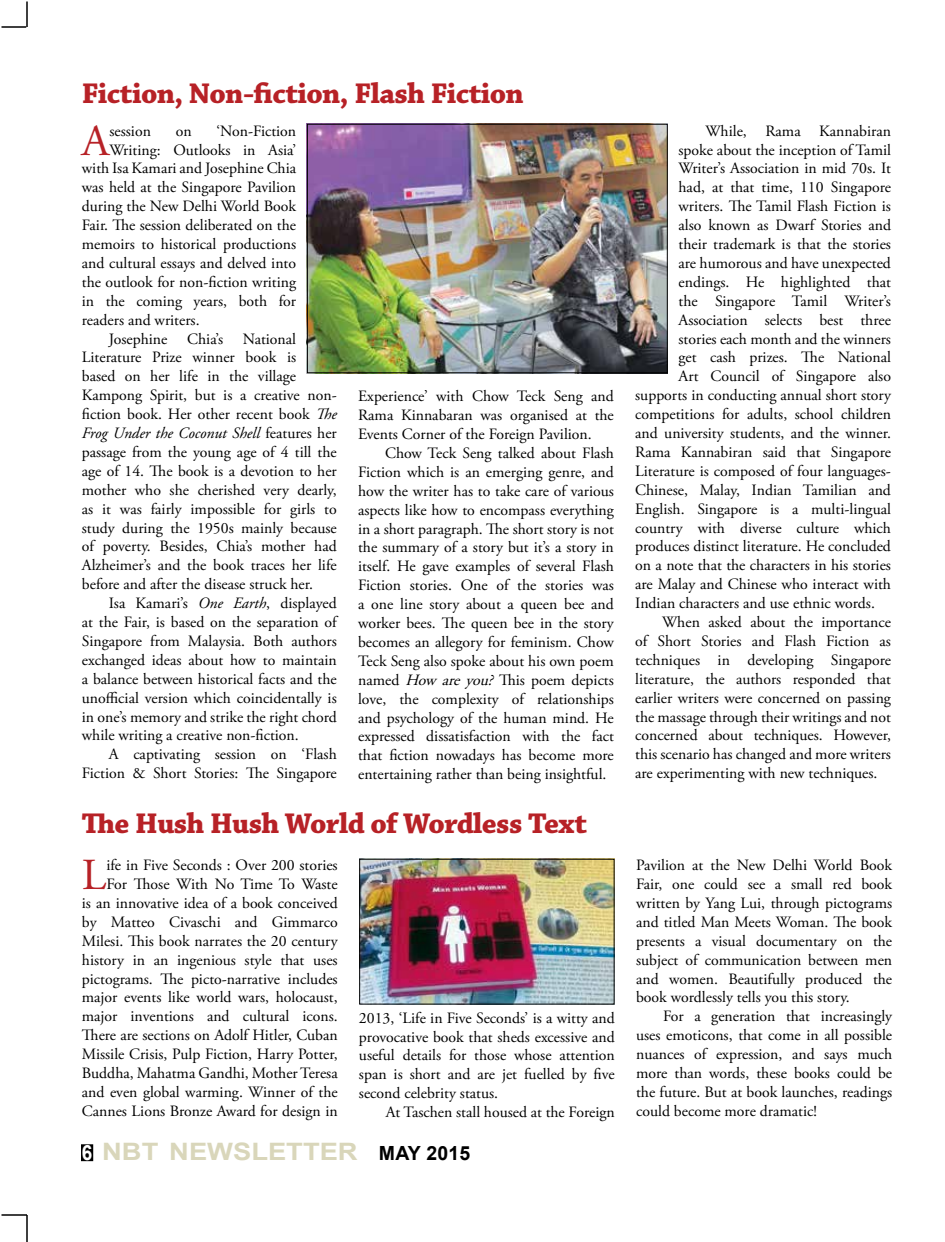
<style>
.page{position:relative;width:945px;height:1242px;background:#fff}
.page>*{position:absolute;margin:0;border:0;box-sizing:border-box;transform-origin:0 0}
.t1{font:44.25px "Adobe Garamond Pro";color:#b72126}
.t2{font:700 30px "Chaparral Pro";letter-spacing:-.02em;color:#b72126}
.t3{font:700 24px "Arial";color:#d9d6ba;scale:1.14 1}
.t4{font:15.75px/18.9px "Adobe Garamond Pro";color:#000;text-align:justify}
.s1{font-style:italic}
.s2{font-size:21px;color:#fff}
.s3{font-size:19.5px;color:#000}
</style>
<div class="page">
<div style="left:82px;top:1146px;width:10px;height:14px;background:#000"></div>
<div style="left:81px;top:1144px;width:12px;height:17px;border:3px solid #000"></div>
<hr style="left:26px;top:2px;width:2px;height:25px;background:#000">
<hr style="left:2px;top:26px;width:24px;height:2px;background:#000">
<hr style="left:26px;top:1215px;width:2px;height:27px;background:#000">
<hr style="left:2px;top:1214px;width:25px;height:2px;background:#000">
<img style="left:361px;top:861px;width:252px;height:141px">
<div style="left:359px;top:859px;width:256px;height:145px;border:1px solid #000"></div>
<img style="left:309px;top:126px;width:357px;height:245px">
<div style="left:307px;top:124px;width:361px;height:249px;border:1px solid #000"></div>
<h2 class="t2" style="left:82px;top:76px;width:444px">Fiction, Non-fiction, Flash Fiction</h2>
<h1 class="t1" style="left:82px;top:114px;width:29px">A</h1>
<p class="t4" style="left:109px;top:122px;width:43px">session</p>
<p class="t4" style="left:176px;top:122px;width:17px">on</p>
<p class="t4" style="left:217px;top:122px;width:81px">‘Non-Fiction</p>
<p class="t4" style="left:109px;top:141px;width:188px">Writing: Outlooks in Asia’</p>
<p class="t4" style="left:82px;top:160px;width:216px">with Isa Kamari and Josephine Chia</p>
<p class="t4" style="left:82px;top:178px;width:216px">was held at the Singapore Pavilion</p>
<p class="t4" style="left:82px;top:197px;width:216px">during the New Delhi World Book</p>
<p class="t4" style="left:82px;top:216px;width:216px">Fair. The session deliberated on the</p>
<p class="t4" style="left:82px;top:235px;width:216px">memoirs to historical productions</p>
<p class="t4" style="left:82px;top:254px;width:216px">and cultural essays and delved into</p>
<p class="t4" style="left:82px;top:273px;width:216px">the outlook for non-fiction writing</p>
<p class="t4" style="left:82px;top:292px;width:216px">in the coming years, both for</p>
<p class="t4" style="left:82px;top:311px;width:119px">readers and writers.</p>
<p class="t4" style="left:109px;top:330px;width:60px">Josephine</p>
<p class="t4" style="left:187px;top:330px;width:37px">Chia’s</p>
<p class="t4" style="left:82px;top:330px;width:256px;text-align:left;text-indent:161px">National Literature Prize winner book is<br>based on her life in the village Kampong Spirit, but is a creative non&shy;fiction book. Her other recent book <span class="s1">The Frog Under the Coconut Shell</span> features her passage from the young age of 4 till the age of 14. The book is a devotion to her mother who she cherished very dearly, as it was fairly impossible for girls to study during the 1950s mainly because of poverty. Besides, Chia’s mother had Alzheimer’s and the book traces her life before and after the disease struck her.</p>
<p class="t4" style="left:82px;top:594px;width:256px;text-indent:27px">Isa Kamari’s <span class="s1">One Earth</span>, displayed at the Fair, is based on the separation of Singapore from Malaysia. Both authors exchanged ideas about how to maintain a balance between historical facts and the unofficial version which coincidentally is in one’s memory and strike the right chord while writing a creative non-fiction.</p>
<p class="t4" style="left:82px;top:745px;width:256px;text-align:right">A captivating session on ‘Flash<br>Fiction &amp; Short Stories: The Singapore</p>
<p class="t4" style="left:358px;top:387px;width:257px">Experience’ with Chow Teck Seng and Rama Kinnabaran was organised at the Events Corner of the Foreign Pavilion.</p>
<p class="t4" style="left:358px;top:444px;width:257px;text-indent:27px">Chow Teck Seng talked about Flash Fiction which is an emerging genre, and how the writer has to take care of various aspects like how to encompass everything in a short paragraph. The short story is not the summary of a story but it’s a story in itself. He gave examples of several Flash Fiction stories. One of the stories was a one line story about a queen bee and worker bees. The queen bee in the story becomes an allegory for feminism. Chow Teck Seng also spoke about his own poem named <span class="s1">How areyou?</span>This poem depicts love, the complexity of relationships and psychology of the human mind. He expressed dissatisfaction with the fact that fiction nowadays has become more entertaining rather than being insightful.</p>
<h2 class="t2" style="left:82px;top:806px;width:507px">The Hush Hush World of Wordless Text</h2>
<p class="t4" style="left:82px;top:856px;width:257px;text-align:right">ife in Five Seconds : Over 200 stories For Those With No Time To Waste<br>is an innovative idea of a book conceived by Matteo Civaschi and Gimmarco Milesi. This book narrates the 20 century history in an ingenious style that uses pictograms. The picto-narrative includes major events like world wars, holocaust, major inventions and cultural icons.<br>There are sections on Adolf Hitler, Cuban Missile Crisis, Pulp Fiction, Harry Potter, Buddha, Mahatma Gandhi, Mother Teresa and even global warming. Winner of the Cannes Lions Bronze Award for design in</p>
<h1 class="t1" style="left:82px;top:848px;width:26px">L</h1>
<p class="t4" style="left:359px;top:1009px;width:257px">2013, ‘Life in Five Seconds’ is a witty and provocative book that sheds excessive and useful details for those whose attention span is short and are jet fuelled by five second celebrity status.</p>
<p class="t4" style="left:386px;top:1103px;width:230px">At Taschen stall housed at the Foreign</p>
<h3 class="t3" style="left:82px;top:1136px;width:342px"><span class="s2">6</span> NBT NEWSLETTER <span class="s3">MAY 2015</span></h3>
<p class="t4" style="left:706px;top:122px;width:187px">While, Rama Kannabiran</p>
<p class="t4" style="left:679px;top:141px;width:214px">spoke about the inception of Tamil</p>
<p class="t4" style="left:679px;top:160px;width:214px">Writer’s Association in mid 70s. It</p>
<p class="t4" style="left:679px;top:178px;width:214px">had, at that time, 110 Singapore</p>
<p class="t4" style="left:679px;top:197px;width:214px">writers. The Tamil Flash Fiction is</p>
<p class="t4" style="left:679px;top:216px;width:214px">also known as Dwarf Stories and</p>
<p class="t4" style="left:679px;top:235px;width:214px">their trademark is that the stories</p>
<p class="t4" style="left:679px;top:254px;width:214px">are humorous and have unexpected</p>
<p class="t4" style="left:679px;top:273px;width:214px">endings. He highlighted that</p>
<p class="t4" style="left:679px;top:292px;width:214px">the Singapore Tamil Writer’s</p>
<p class="t4" style="left:679px;top:311px;width:214px">Association selects best three</p>
<p class="t4" style="left:679px;top:330px;width:214px">stories each month and the winners</p>
<p class="t4" style="left:679px;top:349px;width:214px">get cash prizes. The National</p>
<p class="t4" style="left:679px;top:367px;width:214px">Art Council of Singapore also</p>
<p class="t4" style="left:635px;top:386px;width:257px">supports in conducting annual short story</p>
<p class="t4" style="left:635px;top:405px;width:257px">competitions for adults, school children</p>
<p class="t4" style="left:635px;top:424px;width:257px">and university students, and the winner.</p>
<p class="t4" style="left:635px;top:443px;width:257px">Rama Kannabiran said that Singapore</p>
<p class="t4" style="left:635px;top:462px;width:257px">Literature is composed of four languages-</p>
<p class="t4" style="left:635px;top:481px;width:257px">Chinese, Malay, Indian Tamilian and</p>
<p class="t4" style="left:635px;top:500px;width:257px">English. Singapore is a multi-lingual</p>
<p class="t4" style="left:635px;top:519px;width:257px">country with diverse culture which</p>
<p class="t4" style="left:635px;top:538px;width:257px">produces distinct literature. He concluded</p>
<p class="t4" style="left:635px;top:556px;width:257px">on a note that the characters in his stories</p>
<p class="t4" style="left:635px;top:575px;width:257px">are Malay and Chinese who interact with</p>
<p class="t4" style="left:635px;top:594px;width:241px">Indian characters and use ethnic words.</p>
<p class="t4" style="left:662px;top:613px;width:230px">When asked about the importance</p>
<p class="t4" style="left:635px;top:632px;width:257px">of Short Stories and Flash Fiction as</p>
<p class="t4" style="left:635px;top:651px;width:257px">techniques in developing Singapore</p>
<p class="t4" style="left:635px;top:670px;width:257px">literature, the authors responded that</p>
<p class="t4" style="left:635px;top:689px;width:257px">earlier writers were concerned on passing</p>
<p class="t4" style="left:635px;top:708px;width:257px">the massage through their writings and not</p>
<p class="t4" style="left:635px;top:727px;width:257px">concerned about techniques. However,</p>
<p class="t4" style="left:635px;top:745px;width:257px">this scenario has changed and more writers</p>
<p class="t4" style="left:635px;top:764px;width:244px">are experimenting with new techniques.</p>
<p class="t4" style="left:636px;top:856px;width:258px">Pavilion at the New Delhi World Book Fair, one could see a small red book written by Yang Lui, through pictograms and titled Man Meets Woman. The book presents a visual documentary on the subject of communication between men and women. Beautifully produced the book wordlessly tells you this story.</p>
<p class="t4" style="left:636px;top:1007px;width:258px;text-indent:27px">For a generation that increasingly uses emoticons, that come in all possible nuances of expression, and says much more than words, these books could be the future. But at book launches, readings could become more dramatic!</p>
</div>
